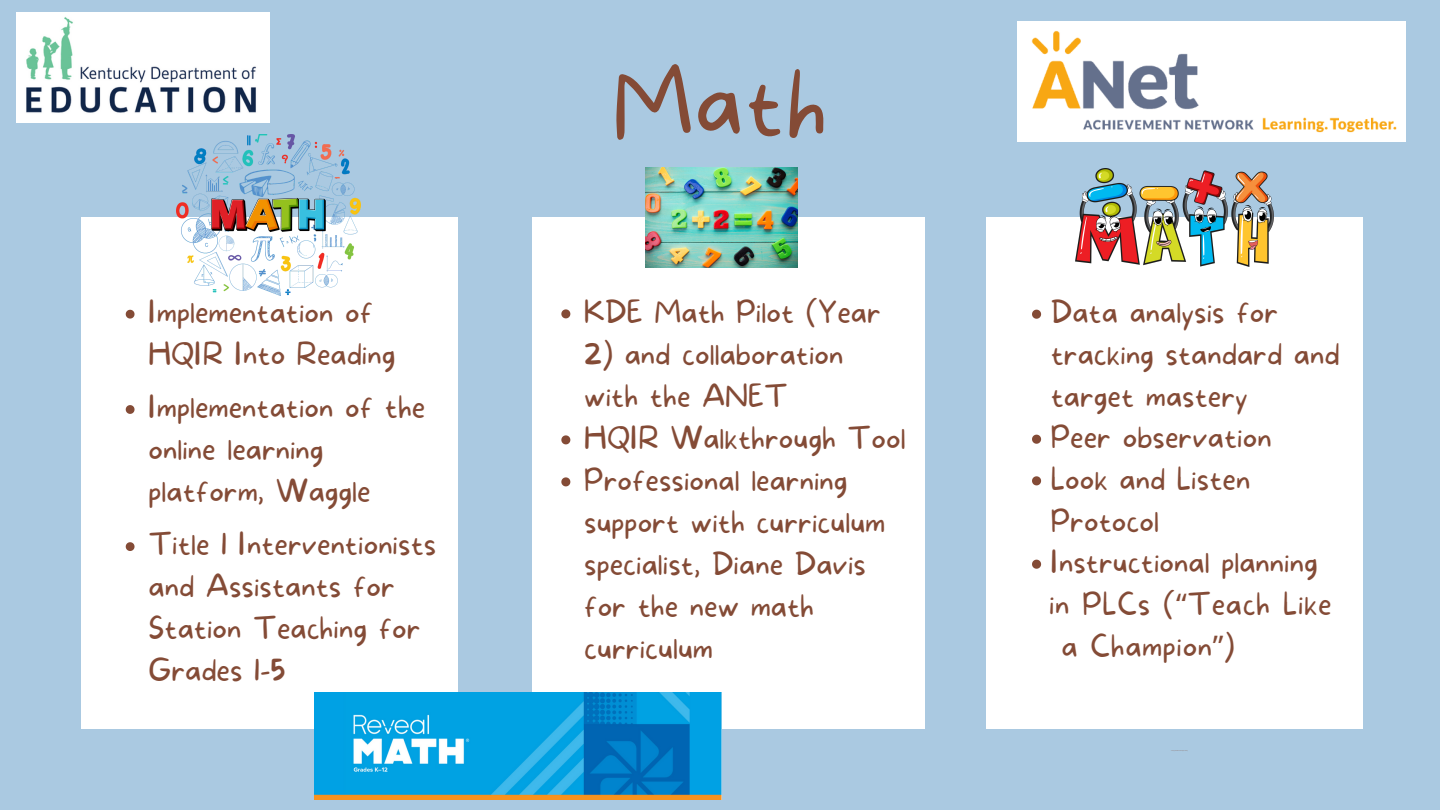
<style>
.page{position:relative;width:1440px;height:810px;background:#aac9e1}
.page>*{position:absolute;margin:0;border:0;box-sizing:border-box;transform-origin:0 0}
.t1{font:100 90px "More Sugar";color:#844b36}
.t2{font:100 29.8px/41.8px "More Sugar";color:#844b36}
.t3{font:100 29.8px "More Sugar";letter-spacing:.02em;color:#844b36}
.s1{font-family:"Noto Sans";font-weight:400}
</style>
<div class="page">
<div style="left:81px;top:218px;width:376px;height:511px;background:#fff"></div>
<div style="left:533px;top:218px;width:392px;height:511px;background:#fff"></div>
<div style="left:986px;top:218px;width:377px;height:511px;background:#fff"></div>
<img style="left:176px;top:134px;width:184px;height:162px">
<img style="left:1076px;top:168px;width:197px;height:98px">
<img style="left:646px;top:167px;width:151px;height:101px">
<svg style="left:126px;top:310px;width:9px;height:9px"></svg>
<svg style="left:126px;top:405px;width:9px;height:9px"></svg>
<svg style="left:126px;top:542px;width:9px;height:9px"></svg>
<svg style="left:561px;top:309px;width:9px;height:9px"></svg>
<svg style="left:561px;top:435px;width:9px;height:9px"></svg>
<svg style="left:561px;top:477px;width:9px;height:9px"></svg>
<svg style="left:1032px;top:310px;width:9px;height:9px"></svg>
<svg style="left:1032px;top:435px;width:9px;height:9px"></svg>
<svg style="left:1032px;top:476px;width:9px;height:9px"></svg>
<svg style="left:1032px;top:560px;width:9px;height:9px"></svg>
<img style="left:16px;top:13px;width:254px;height:110px">
<img style="left:1017px;top:21px;width:389px;height:120px">
<img style="left:315px;top:693px;width:406px;height:106px">
<p class="t2" style="left:149px;top:293px;width:248px">Implementation of<br>HQIR Into Reading</p>
<p class="t2" style="left:149px;top:388px;width:278px">Implementation of the online learning platform, Waggle</p>
<p class="t2" style="left:149px;top:525px;width:289px">Title 1 Interventionists and Assistants for<br>Station Teaching for<br>Grades 1-5</p>
<p class="t1" style="left:695px;top:49px;width:51px">a</p>
<p class="t2" style="left:584px;top:292px;width:298px">KDE Math Pilot (Year</p>
<p class="t2" style="left:584px;top:334px;width:261px">2) and collaboration with the ANET</p>
<p class="t2" style="left:584px;top:418px;width:323px">HQIR Walkthrough Tool</p>
<p class="t2" style="left:584px;top:460px;width:303px">Professional learning support with curriculum specialist, Diane Davis for the new math curriculum</p>
<p class="t2" style="left:1051px;top:293px;width:290px">Data analysis for tracking standard and target mastery</p>
<p class="t2" style="left:1051px;top:418px;width:222px">Peer observation</p>
<p class="t2" style="left:1051px;top:459px;width:201px">Look and Listen<br>Protocol</p>
<p class="t2" style="left:1051px;top:543px;width:268px">Instructional planning</p>
<p class="t3" style="left:1049px;top:587px;width:284px">in PLCs (<span class="s1">“</span>Teach Like</p>
<p class="t3" style="left:1061px;top:628px;width:175px">a Champion<span class="s1">”</span>)</p>
</div>
